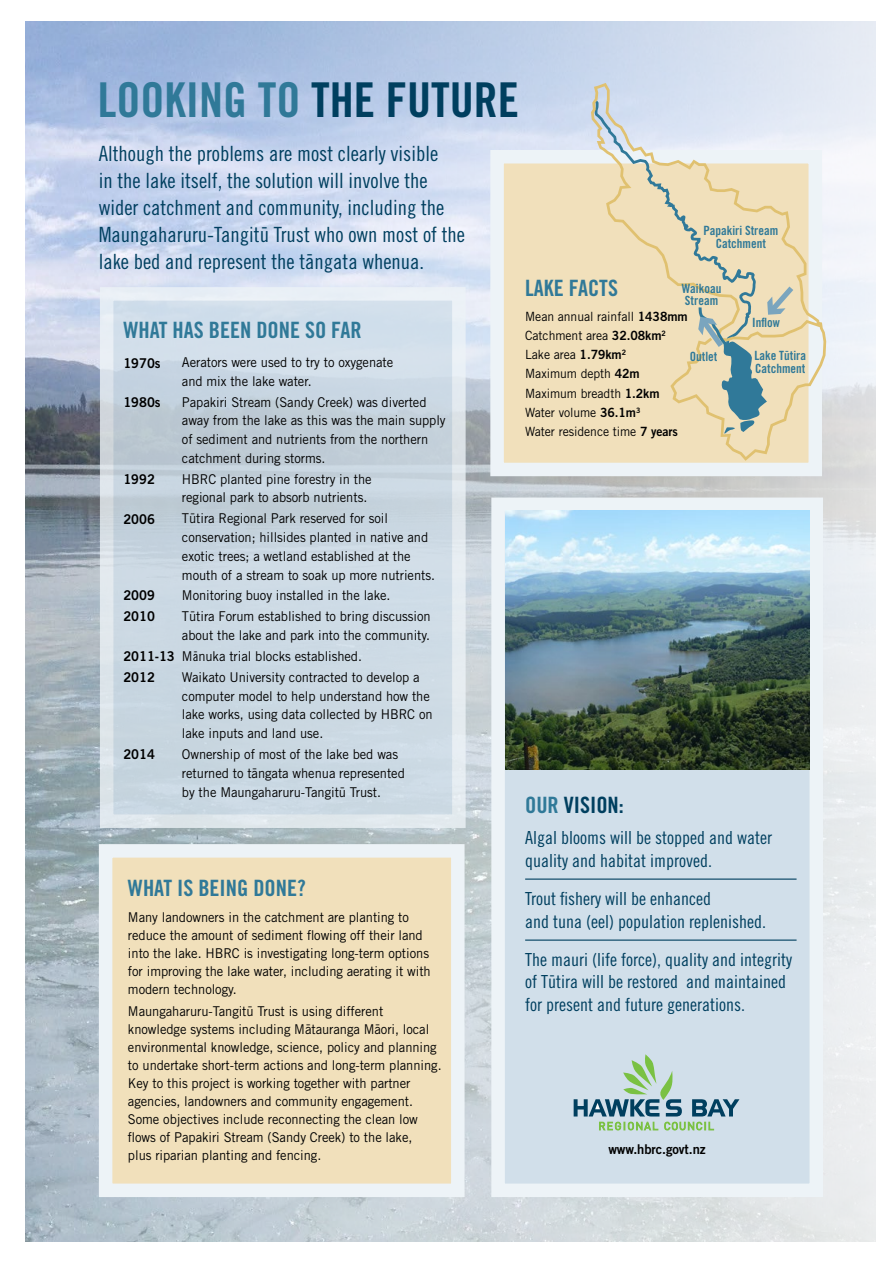
<style>
.page{position:relative;width:893px;height:1263px;background:#fff}
.page>*{position:absolute;margin:0;border:0;box-sizing:border-box;transform-origin:0 0}
.t1{font:48px "Trade Gothic Bold Cond Twenty";color:#307998}
.t2{font:22.5px "Trade Gothic Bold Cond Twenty";color:#307998}
.t3{font:22.5px "Trade Gothic Bold Cond Twenty";color:#003f5f}
.t4{font:21px/27px "Trade Gothic LT Maori Cn 18";color:#003f5f}
.t5{font:18px/22.5px "Trade Gothic Cond Eighteen";color:#003f5f}
.t6{font:18px/22.5px "Trade Gothic LT Maori Cn 18";color:#003f5f}
.t7{font:13.5px/18.8px "Trade Gothic LT Maori";letter-spacing:-.005em;color:#000;scale:.96 1}
.t8{font:13.5px/21.5px "Trade Gothic LT Maori Bd 2";letter-spacing:-.005em;color:#000;scale:.96 1}
.t9{font:12.75px/19.2px "Trade Gothic LT Maori";letter-spacing:-.005em;color:#000;scale:.96 1}
.t10{font:12.75px/12.8px "Trade Gothic Bold Cond Twenty";color:#307998;text-align:center}
.t11{font:12.75px/12.8px "Trade Gothic LT Maori Bd Cn 20";color:#307998}
.s1{color:#003f5f}
.s2{font-family:"Trade Gothic LT Maori Cn 18"}
.s3{font-family:"Trade Gothic LT Maori Bd 2"}
.s4{color:#307998}
</style>
<div class="page">
<img style="left:25px;top:21px;width:851px;height:1221px">
<svg style="left:100px;top:287px;width:366px;height:541px;background:#ccd9e3"></svg>
<div style="left:99px;top:844px;width:366px;height:353px;background:#f1e0bb;border:14px solid #edf3f7"></div>
<div style="left:491px;top:497px;width:332px;height:700px;background:#d1dfea;border:14px solid #edf3f7"></div>
<div style="left:490px;top:150px;width:332px;height:326px;background:#f1e0bb;border:14px solid #edf3f7"></div>
<hr style="left:525px;top:939px;width:272px;height:2px;background:#003f5f">
<hr style="left:525px;top:878px;width:272px;height:2px;background:#003f5f">
<img style="left:505px;top:510px;width:304px;height:260px">
<svg style="left:591px;top:83px;width:229px;height:82px;background:#d7e0ed"></svg>
<svg style="left:692px;top:1099px;width:47px;height:17px"></svg>
<svg style="left:574px;top:1054px;width:108px;height:62px"></svg>
<svg style="left:664px;top:1122px;width:50px;height:8px"></svg>
<svg style="left:599px;top:1122px;width:59px;height:8px"></svg>
<svg style="left:592px;top:97px;width:234px;height:364px"></svg>
<h1 class="t1" style="left:98px;top:71px;width:423px">LOOKING TO <span class="s1">THE FUTURE</span></h1>
<h3 class="t4" style="left:99px;top:140px;width:368px">Although the problems are most clearly visible<br>in the lake itself, the solution will involve the wider catchment and community, including the Maungaharuru-Tangitū Trust who own most of the lake bed and represent the tāngata whenua.</h3>
<h2 class="t2" style="left:123px;top:317px;width:240px">WHAT HAS BEEN DONE SO FAR</h2>
<p class="t7" style="left:182px;top:353px;width:222px">Aerators were used to try to oxygenate and mix the lake water.</p>
<p class="t7" style="left:182px;top:392px;width:276px">Papakiri Stream (Sandy Creek) was diverted away from the lake as this was the main supply of sediment and nutrients from the northern catchment during storms.</p>
<p class="t7" style="left:182px;top:469px;width:199px">HBRC planted pine forestry in the regional park to absorb nutrients.</p>
<p class="t7" style="left:182px;top:509px;width:265px">Tūtira Regional Park reserved for soil conservation; hillsides planted in native and exotic trees; a wetland established at the mouth of a stream to soak up more nutrients.</p>
<p class="t7" style="left:182px;top:585px;width:261px;line-height:20.9px">Monitoring buoy installed in the lake.<br>Tūtira Forum established to bring discussion</p>
<p class="t7" style="left:182px;top:625px;width:260px;line-height:20.9px">about the lake and park into the community.<br>M<span class="s2">ā</span>nuka trial blocks established.<br>Waikato University contracted to develop a</p>
<p class="t7" style="left:182px;top:686px;width:263px">computer model to help understand how the lake works, using data collected by HBRC on lake inputs and land use.</p>
<p class="t7" style="left:182px;top:745px;width:234px">Ownership of most of the lake bed was returned to tāngata whenua represented by the Maungaharuru-Tangitū Trust.</p>
<p class="t8" style="left:123px;top:352px;width:40px">1970s</p>
<p class="t8" style="left:123px;top:391px;width:40px">1980s</p>
<p class="t8" style="left:123px;top:468px;width:34px">1992</p>
<p class="t8" style="left:123px;top:508px;width:34px">2006</p>
<p class="t8" style="left:123px;top:584px;width:34px">2009<br>2010</p>
<p class="t8" style="left:123px;top:646px;width:55px">2011-13<br>2012</p>
<p class="t8" style="left:123px;top:743px;width:34px">2014</p>
<h2 class="t2" style="left:128px;top:874px;width:179px">WHAT IS BEING DONE?</h2>
<p class="t7" style="left:128px;top:907px;width:317px;line-height:18px">Many landowners in the catchment are planting to reduce the amount of sediment flowing off their land into the lake. HBRC is investigating long-term options for improving the lake water, including aerating it with modern technology.</p>
<p class="t7" style="left:128px;top:1002px;width:328px;line-height:18px">Maungaharuru-Tangitū Trust is using different knowledge systems including Mātauranga Māori, local environmental knowledge, science, policy and planning to undertake short-term actions and long-term planning.<br>Key to this project is working together with partner agencies, landowners and community engagement.<br>Some objectives include reconnecting the clean low flows of Papakiri Stream (Sandy Creek) to the lake,<br>plus riparian planting and fencing.</p>
<h2 class="t2" style="left:525px;top:274px;width:94px">LAKE FACTS</h2>
<p class="t10" style="left:703px;top:224px;width:77px">Papakiri Stream<br>Catchment</p>
<p class="t10" style="left:682px;top:282px;width:41px;text-align:left">Waikoau<br>Stream</p>
<p class="t9" style="left:525px;top:306px;width:171px">Mean annual rainfall <span class="s3">1438mm<br></span>Catchment area <span class="s3">32.08km</span><sup>2<br></sup>Lake area <span class="s3">1.79km</span><sup>2<br></sup>Maximum depth <span class="s3">42m<br></span>Maximum breadth <span class="s3">1.2km<br></span>Water volume <span class="s3">36.1m</span><sup>3<br></sup>Water residence time <span class="s3">7 years</span></p>
<p class="t10" style="left:690px;top:350px;width:29px">Outlet</p>
<p class="t10" style="left:752px;top:315px;width:29px">Inflow</p>
<p class="t11" style="left:754px;top:349px;width:53px">Lake Tūtira<br>Catchment</p>
<h2 class="t3" style="left:525px;top:791px;width:100px"><span class="s4">OUR</span> VISION:</h2>
<h3 class="t5" style="left:525px;top:826px;width:248px">Algal blooms will be stopped and water quality and habitat improved.</h3>
<h3 class="t5" style="left:525px;top:887px;width:242px">Trout fishery will be enhanced<br>and tuna (eel) population replenished.</h3>
<h3 class="t6" style="left:525px;top:948px;width:268px">The mauri (life force), quality and integrity of Tūtira will be restored and maintained for present and future generations.</h3>
<p class="t8" style="left:608px;top:1138px;width:103px">www.hbrc.govt.nz</p>
</div>
